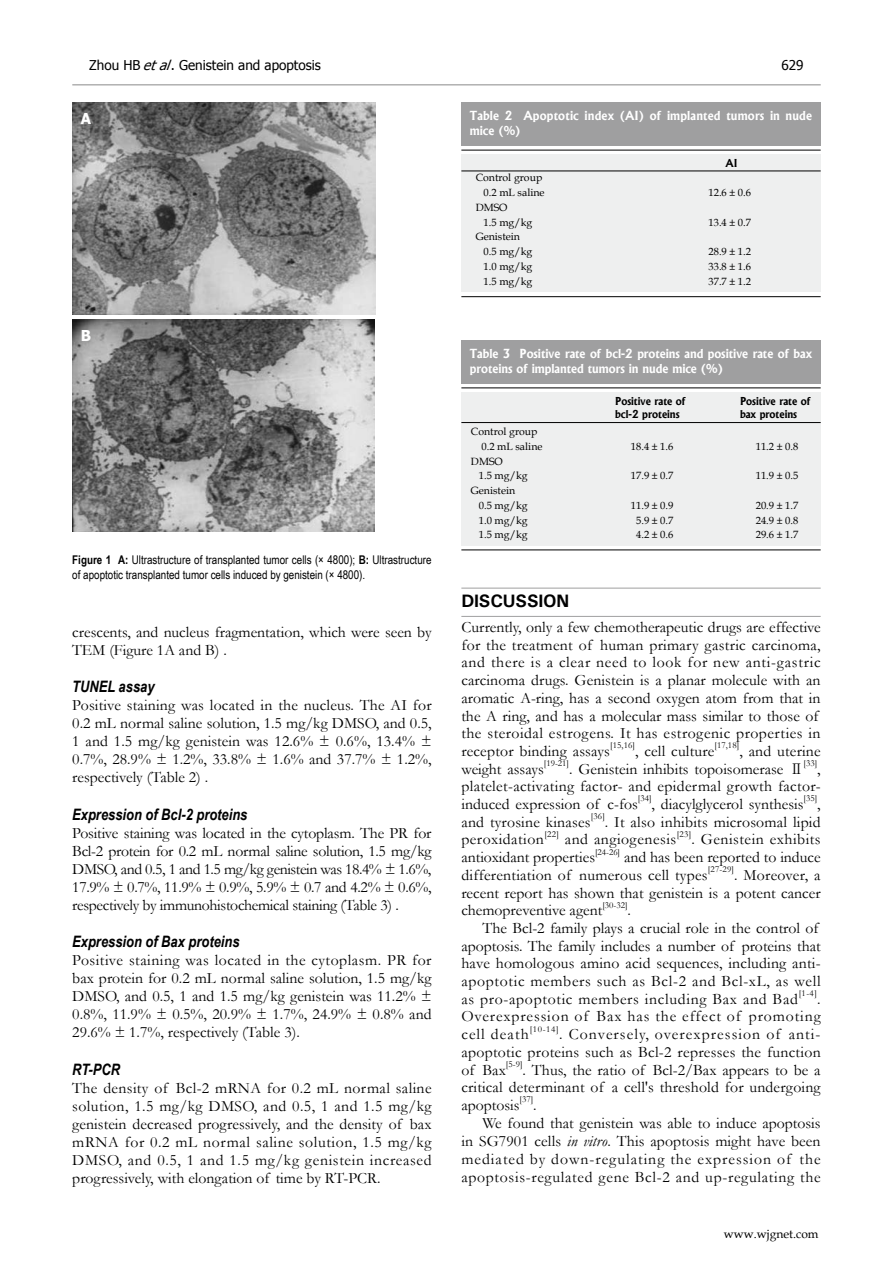
<style>
.page{position:relative;width:893px;height:1263px;background:#fff}
.page>*{position:absolute;margin:0;border:0;box-sizing:border-box;transform-origin:0 0}
.t1{font:700 18px "Univers";letter-spacing:-.01em;color:#000}
.t2{font:15.75px/18px "Garamond";letter-spacing:.005em;color:#000;text-align:justify}
.t3{font:15.75px "Garamond";letter-spacing:.045em;color:#000}
.t4{font:italic 700 15.75px "Arial Narrow";color:#000}
.t5{font:15.75px "Garamond";letter-spacing:.03em;color:#000}
.t6{font:15.75px "Garamond";letter-spacing:.04em;color:#000}
.t7{font:15.75px "Garamond";letter-spacing:.065em;color:#000}
.t8{font:700 15px "Tahoma";color:#fff}
.t9{font:13.5px "Tahoma";color:#000}
.t10{font:700 12px/15px "Albertus";color:#fff}
.t11{font:12px/15px "Arial Narrow";color:#000}
.t12{font:12px "Book Antiqua";color:#000}
.t13{font:10.5px/14.7px "Book Antiqua";color:#000}
.t14{font:700 10.5px/12.6px "Albertus";color:#000}
.t15{font:9.15px "Garamond";letter-spacing:.01em;color:#000}
.s1{font-style:italic}
.s2{font-weight:700}
.s3{font-family:"Koz Min Pro";font-size:14.25px}
</style>
<div class="page">
<hr style="left:72px;top:85px;width:749px;height:1px;background:#898989">
<img style="left:72px;top:102px;width:304px;height:212px">
<img style="left:72px;top:319px;width:302px;height:212px">
<div style="left:461px;top:102px;width:360px;height:44px;background:#9f9fa0"></div>
<div style="left:461px;top:154px;width:360px;height:138px;background:#eeefef"></div>
<hr style="left:461px;top:150px;width:360px;height:1px;background:#000">
<hr style="left:461px;top:171px;width:360px;height:1px;background:#000">
<hr style="left:461px;top:296px;width:360px;height:1px;background:#000">
<div style="left:461px;top:340px;width:360px;height:43px;background:#9f9fa0"></div>
<div style="left:461px;top:392px;width:360px;height:154px;background:#eeefef"></div>
<hr style="left:461px;top:387px;width:360px;height:1px;background:#000">
<hr style="left:461px;top:422px;width:360px;height:1px;background:#000">
<hr style="left:461px;top:549px;width:360px;height:1px;background:#000">
<hr style="left:461px;top:588px;width:360px;height:1px;background:#9f9fa0">
<hr style="left:461px;top:616px;width:360px;height:1px;background:#9f9fa0">
<p class="t9" style="left:89px;top:56px;width:233px">Zhou HB <span class="s1">etal</span>. Genistein and apoptosis</p>
<p class="t9" style="left:781px;top:56px;width:24px">629</p>
<p class="t8" style="left:81px;top:108px;width:12px">A</p>
<p class="t8" style="left:81px;top:325px;width:12px">B</p>
<p class="t11" style="left:72px;top:552px;width:361px"><span class="s2">Figure 1 A:</span> Ultrastructure of transplanted tumor cells (× 4800); <span class="s2">B:</span> Ultrastructure of apoptotic transplanted tumor cells induced by genistein (× 4800).</p>
<p class="t2" style="left:72px;top:622px;width:361px">crescents, and nucleus fragmentation, which were seen by<br>TEM (Figure 1A and B) .</p>
<p class="t4" style="left:72px;top:675px;width:84px">TUNEL assay</p>
<p class="t2" style="left:72px;top:696px;width:361px">Positive staining was located in the nucleus. The AI for 0.2 mL normal saline solution, 1.5 mg/kg DMSO, and 0.5, 1 and 1.5 mg/kg genistein was 12.6% ± 0.6%, 13.4% ± 0.7%, 28.9% ± 1.2%, 33.8% ± 1.6% and 37.7% ± 1.2%, respectively (Table 2) .</p>
<p class="t4" style="left:72px;top:802px;width:177px">Expression of Bcl-2 proteins</p>
<p class="t2" style="left:72px;top:823px;width:361px">Positive staining was located in the cytoplasm. The PR for Bcl-2 protein for 0.2 mL normal saline solution, 1.5 mg/kg DMSO, and 0.5, 1 and 1.5 mg/kg genistein was 18.4% ± 1.6%, 17.9% ± 0.7%, 11.9% ± 0.9%, 5.9% ± 0.7 and 4.2% ± 0.6%, respectively by immunohistochemical staining (Table 3) .</p>
<p class="t4" style="left:72px;top:930px;width:169px">Expression of Bax proteins</p>
<p class="t2" style="left:72px;top:951px;width:361px">Positive staining was located in the cytoplasm. PR for bax protein for 0.2 mL normal saline solution, 1.5 mg/kg DMSO, and 0.5, 1 and 1.5 mg/kg genistein was 11.2% ± 0.8%, 11.9% ± 0.5%, 20.9% ± 1.7%, 24.9% ± 0.8% and 29.6% ± 1.7%, respectively (Table 3).</p>
<p class="t4" style="left:72px;top:1057px;width:49px">RT-PCR</p>
<p class="t2" style="left:72px;top:1078px;width:361px">The density of Bcl-2 mRNA for 0.2 mL normal saline solution, 1.5 mg/kg DMSO, and 0.5, 1 and 1.5 mg/kg genistein decreased progressively, and the density of bax mRNA for 0.2 mL normal saline solution, 1.5 mg/kg DMSO, and 0.5, 1 and 1.5 mg/kg genistein increased progressively, with elongation of time by RT-PCR.</p>
<p class="t10" style="left:470px;top:108px;width:344px">Table 2 Apoptotic index (AI) of implanted tumors in nude mice (%)</p>
<p class="t14" style="left:726px;top:157px;width:13px">AI</p>
<p class="t13" style="left:476px;top:170px;width:70px;text-align:right">Control group<br>0.2 mL saline</p>
<p class="t13" style="left:708px;top:185px;width:44px">12.6 ± 0.6</p>
<p class="t13" style="left:484px;top:200px;width:50px;text-indent:-8px">DMSO<br>1.5 mg/kg</p>
<p class="t13" style="left:484px;top:229px;width:50px;text-indent:-8px">Genistein<br>0.5 mg/kg</p>
<p class="t13" style="left:708px;top:214px;width:44px">13.4 ± 0.7</p>
<p class="t13" style="left:708px;top:244px;width:44px">28.9 ± 1.2</p>
<p class="t13" style="left:484px;top:259px;width:50px">1.0 mg/kg</p>
<p class="t13" style="left:708px;top:259px;width:44px">33.8 ± 1.6</p>
<p class="t13" style="left:484px;top:273px;width:50px">1.5 mg/kg</p>
<p class="t13" style="left:708px;top:273px;width:44px">37.7 ± 1.2</p>
<p class="t10" style="left:470px;top:346px;width:344px">Table 3 Positive rate of bcl-2 proteins and positive rate of bax proteins of implanted tumors in nude mice (%)</p>
<p class="t14" style="left:615px;top:395px;width:72px">Positive rate of bcl-2 proteins</p>
<p class="t14" style="left:740px;top:395px;width:72px">Positive rate of bax proteins</p>
<p class="t13" style="left:481px;top:424px;width:63px;text-indent:-10px">Control group<br>0.2 mL saline</p>
<p class="t13" style="left:631px;top:439px;width:44px">18.4 ± 1.6</p>
<p class="t13" style="left:756px;top:439px;width:44px">11.2 ± 0.8</p>
<p class="t13" style="left:479px;top:453px;width:50px;text-indent:-8px">DMSO<br>1.5 mg/kg</p>
<p class="t13" style="left:479px;top:483px;width:50px;text-indent:-8px">Genistein<br>0.5 mg/kg</p>
<p class="t13" style="left:631px;top:468px;width:44px">17.9 ± 0.7</p>
<p class="t13" style="left:756px;top:468px;width:44px">11.9 ± 0.5</p>
<p class="t13" style="left:631px;top:498px;width:44px">11.9 ± 0.9</p>
<p class="t13" style="left:756px;top:498px;width:44px">20.9 ± 1.7</p>
<p class="t13" style="left:479px;top:512px;width:50px">1.0 mg/kg</p>
<p class="t13" style="left:636px;top:512px;width:39px">5.9 ± 0.7</p>
<p class="t13" style="left:756px;top:512px;width:44px">24.9 ± 0.8</p>
<p class="t13" style="left:479px;top:527px;width:50px">1.5 mg/kg</p>
<p class="t13" style="left:636px;top:527px;width:39px">4.2 ± 0.6</p>
<p class="t13" style="left:756px;top:527px;width:44px">29.6 ± 1.7</p>
<p class="t1" style="left:461px;top:590px;width:110px">DISCUSSION</p>
<p class="t2" style="left:461px;top:618px;width:361px;text-align:left">Currently, only a few chemotherapeutic drugs are effective for the treatment of human primary gastric carcinoma, and there is a clear need to look for new anti-gastric carcinoma drugs. Genistein is a planar molecule with an aromatic A-ring, has a second oxygen atom from that in the A ring, and has a molecular mass similar to those of the steroidal estrogens. It has estrogenic properties in receptor binding assays</p>
<p class="t15" style="left:610px;top:739px;width:26px">[15,16]</p>
<p class="t2" style="left:635px;top:741px;width:81px">, cell culture</p>
<p class="t15" style="left:714px;top:739px;width:26px">[17,18]</p>
<p class="t2" style="left:739px;top:741px;width:83px">, and uterine</p>
<p class="t2" style="left:461px;top:759px;width:84px">weight assays</p>
<p class="t15" style="left:544px;top:757px;width:27px">[19-21]</p>
<p class="t2" style="left:569px;top:759px;width:236px">. Genistein inhibits topoisomerase <span class="s3">Ⅱ</span></p>
<p class="t15" style="left:804px;top:757px;width:15px">[33]</p>
<p class="t2" style="left:461px;top:759px;width:361px;text-indent:356px">, platelet-activating factor- and epidermal growth factor&shy;induced expression of c-fos</p>
<p class="t15" style="left:638px;top:792px;width:15px">[34]</p>
<p class="t2" style="left:652px;top:795px;width:153px">, diacylglycerol synthesis</p>
<p class="t15" style="left:804px;top:792px;width:15px">[35]</p>
<p class="t2" style="left:817px;top:795px;width:5px">,</p>
<p class="t2" style="left:461px;top:812px;width:131px">and tyrosine kinases</p>
<p class="t15" style="left:591px;top:810px;width:15px">[36]</p>
<p class="t2" style="left:605px;top:812px;width:217px">. It also inhibits microsomal lipid</p>
<p class="t5" style="left:461px;top:829px;width:84px">peroxidation</p>
<p class="t15" style="left:544px;top:828px;width:16px">[22]</p>
<p class="t5" style="left:565px;top:829px;width:113px">and angiogenesis</p>
<p class="t15" style="left:677px;top:828px;width:16px">[23]</p>
<p class="t5" style="left:691px;top:829px;width:131px">. Genistein exhibits</p>
<p class="t2" style="left:461px;top:848px;width:135px">antioxidant properties</p>
<p class="t15" style="left:595px;top:845px;width:27px">[24-26]</p>
<p class="t2" style="left:461px;top:848px;width:361px;text-indent:163px">and has been reported to induce differentiation of numerous cell types</p>
<p class="t15" style="left:708px;top:863px;width:28px">[27-29]</p>
<p class="t2" style="left:461px;top:866px;width:361px;text-indent:273px">. Moreover, a recent report has shown that genistein is a potent cancer chemopreventive agent</p>
<p class="t15" style="left:602px;top:899px;width:27px">[30-32]</p>
<p class="t2" style="left:628px;top:901px;width:5px">.</p>
<p class="t2" style="left:483px;top:918px;width:337px">The Bcl-2 family plays a crucial role in the control of</p>
<p class="t2" style="left:461px;top:936px;width:361px">apoptosis. The family includes a number of proteins that</p>
<p class="t2" style="left:461px;top:954px;width:361px">have homologous amino acid sequences, including anti-</p>
<p class="t6" style="left:461px;top:970px;width:361px">apoptotic members such as Bcl-2 and Bcl-xL, as well</p>
<p class="t3" style="left:461px;top:988px;width:338px">as pro-apoptotic members including Bax and Bad</p>
<p class="t15" style="left:799px;top:987px;width:20px">[1-4]</p>
<p class="t2" style="left:461px;top:989px;width:361px;text-indent:356px">.<br>Overexpression of Bax has the effect of promoting cell death</p>
<p class="t15" style="left:530px;top:1022px;width:30px">[10-14]</p>
<p class="t2" style="left:461px;top:1025px;width:361px;text-indent:98px">. Conversely, overexpression of anti&shy;apoptotic proteins such as Bcl-2 represses the function of Bax</p>
<p class="t15" style="left:506px;top:1058px;width:18px">[5-9]</p>
<p class="t2" style="left:461px;top:1060px;width:361px;text-indent:61px">. Thus, the ratio of Bcl-2/Bax appears to be a critical determinant of a cell's threshold for undergoing apoptosis</p>
<p class="t15" style="left:520px;top:1093px;width:15px">[37]</p>
<p class="t2" style="left:533px;top:1095px;width:5px">.</p>
<p class="t2" style="left:483px;top:1113px;width:339px">We found that genistein was able to induce apoptosis</p>
<p class="t2" style="left:461px;top:1131px;width:361px">in SG7901 cells <span class="s1">in vitro</span>. This apoptosis might have been</p>
<p class="t7" style="left:461px;top:1148px;width:361px">mediated by down-regulating the expression of the</p>
<p class="t3" style="left:461px;top:1166px;width:361px">apoptosis-regulated gene Bcl-2 and up-regulating the</p>
<p class="t12" style="left:724px;top:1225px;width:96px">www.wjgnet.com</p>
</div>
